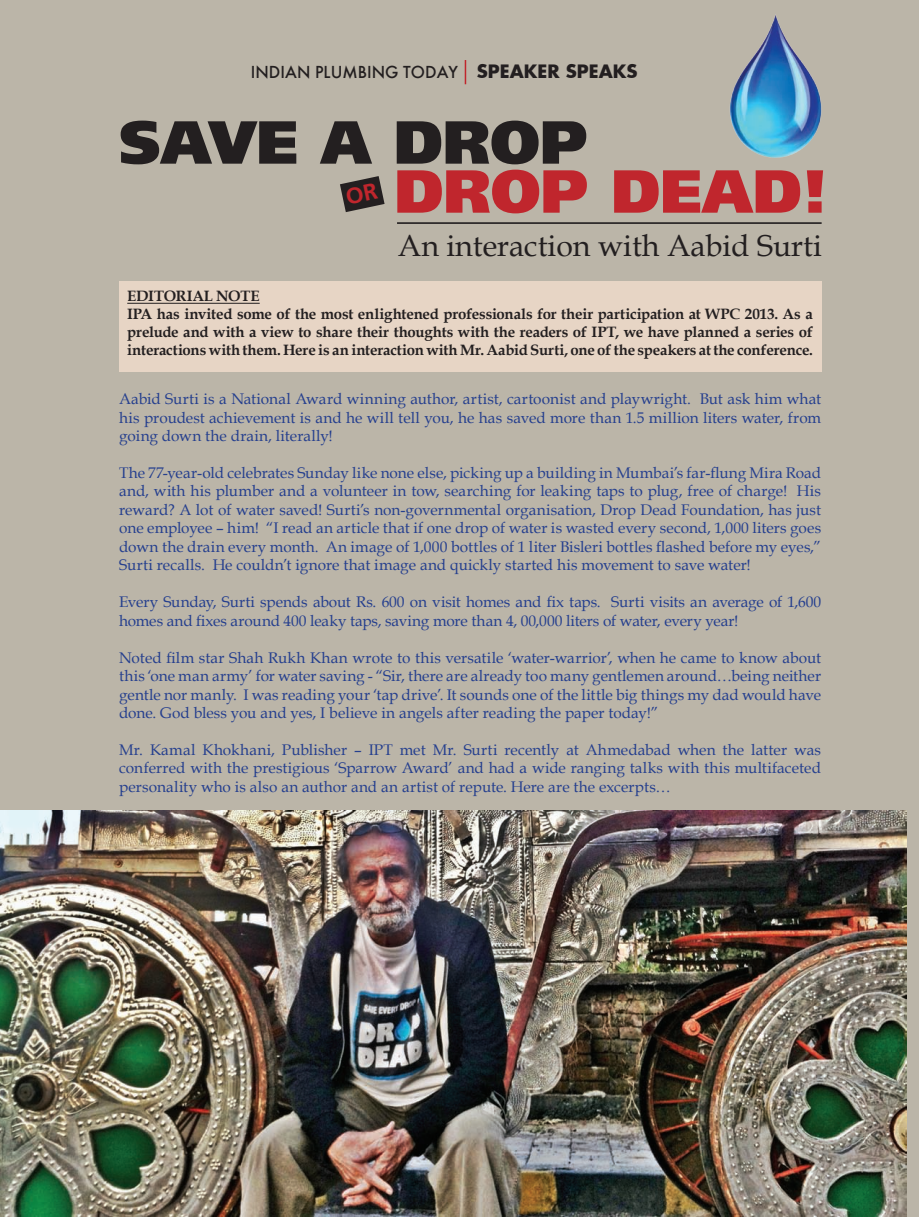
<style>
.page{position:relative;width:919px;height:1217px;background:#fff}
.page>*{position:absolute;margin:0;border:0;box-sizing:border-box;transform-origin:0 0}
.t1{font:900 60.6px "Frutiger CE";color:#231f20}
.t2{font:900 60.6px "Frutiger CE";color:#c0262d}
.t3{font:30.15px "Book Antiqua";color:#231f20}
.t4{font:500 18px "Futura";color:#231f20}
.t5{font:15.3px/18.5px "Book Antiqua";color:#253f8e;text-align:justify}
.t6{font:700 15px/18px "Book Antiqua";letter-spacing:-.01em;color:#231f20}
.s1{font-weight:700}
</style>
<div class="page">
<div style="left:0;top:0;width:918px;height:1216px;background:#bbb5a8"></div>
<hr style="left:464px;top:60px;width:2px;height:24px;background:#c0262d">
<img style="left:0;top:810px;width:906px;height:406px">
<div style="left:119px;top:281px;width:702px;height:90px;background:#e7d5c5"></div>
<hr style="left:127px;top:303px;width:133px;height:1px;background:#231f20">
<hr style="left:397px;top:222px;width:424px;height:2px;background:#231f20">
<img style="left:729px;top:14px;width:93px;height:144px">
<svg style="left:340px;top:176px;width:44px;height:36px"></svg>
<p class="t4" style="left:251px;top:61px;width:388px">INDIAN PLUMBING TODAY <span class="s1">SPEAKER SPEAKS</span></p>
<h1 class="t1" style="left:119px;top:105px;width:470px">SAVE A DROP</h1>
<h1 class="t2" style="left:394px;top:154px;width:49px">DROP</h1>
<h1 class="t2" style="left:611px;top:154px;width:48px">DEAD</h1>
<h1 class="t2" style="left:802px;top:154px;width:27px">!</h1>
<h2 class="t3" style="left:398px;top:225px;width:425px">An interaction with Aabid Surti</h2>
<p class="t6" style="left:127px;top:287px;width:687px">EDITORIAL NOTE<br>IPA has invited some of the most enlightened professionals for their participation at WPC 2013. As a prelude and with a view to share their thoughts with the readers of IPT, we have planned a series of interactions with them. Here is an interaction with Mr. Aabid Surti, one of the speakers at the conference.</p>
<p class="t5" style="left:119px;top:389px;width:703px">Aabid Surti is a National Award winning author, artist, cartoonist and playwright. But ask him what his proudest achievement is and he will tell you, he has saved more than 1.5 million liters water, from going down the drain, literally!</p>
<p class="t5" style="left:119px;top:463px;width:703px">The 77-year-old celebrates Sunday like none else, picking up a building in Mumbai’s far-flung Mira Road and, with his plumber and a volunteer in tow, searching for leaking taps to plug, free of charge! His reward? A lot of water saved! Surti’s non-governmental organisation, Drop Dead Foundation, has just one employee – him! “I read an article that if one drop of water is wasted every second, 1,000 liters goes down the drain every month. An image of 1,000 bottles of 1 liter Bisleri bottles flashed before my eyes,” Surti recalls. He couldn’t ignore that image and quickly started his movement to save water!</p>
<p class="t5" style="left:119px;top:592px;width:703px">Every Sunday, Surti spends about Rs. 600 on visit homes and fix taps. Surti visits an average of 1,600 homes and fixes around 400 leaky taps, saving more than 4, 00,000 liters of water, every year!</p>
<p class="t5" style="left:119px;top:647px;width:703px">Noted film star Shah Rukh Khan wrote to this versatile ‘water-warrior’, when he came to know about this ‘one man army’ for water saving - “Sir, there are already too many gentlemen around…being neither gentle nor manly. I was reading your ‘tap drive’. It sounds one of the little big things my dad would have done. God bless you and yes, I believe in angels after reading the paper today!”</p>
<p class="t5" style="left:119px;top:740px;width:703px">Mr. Kamal Khokhani, Publisher – IPT met Mr. Surti recently at Ahmedabad when the latter was conferred with the prestigious ‘Sparrow Award’ and had a wide ranging talks with this multifaceted personality who is also an author and an artist of repute. Here are the excerpts…</p>
</div>
